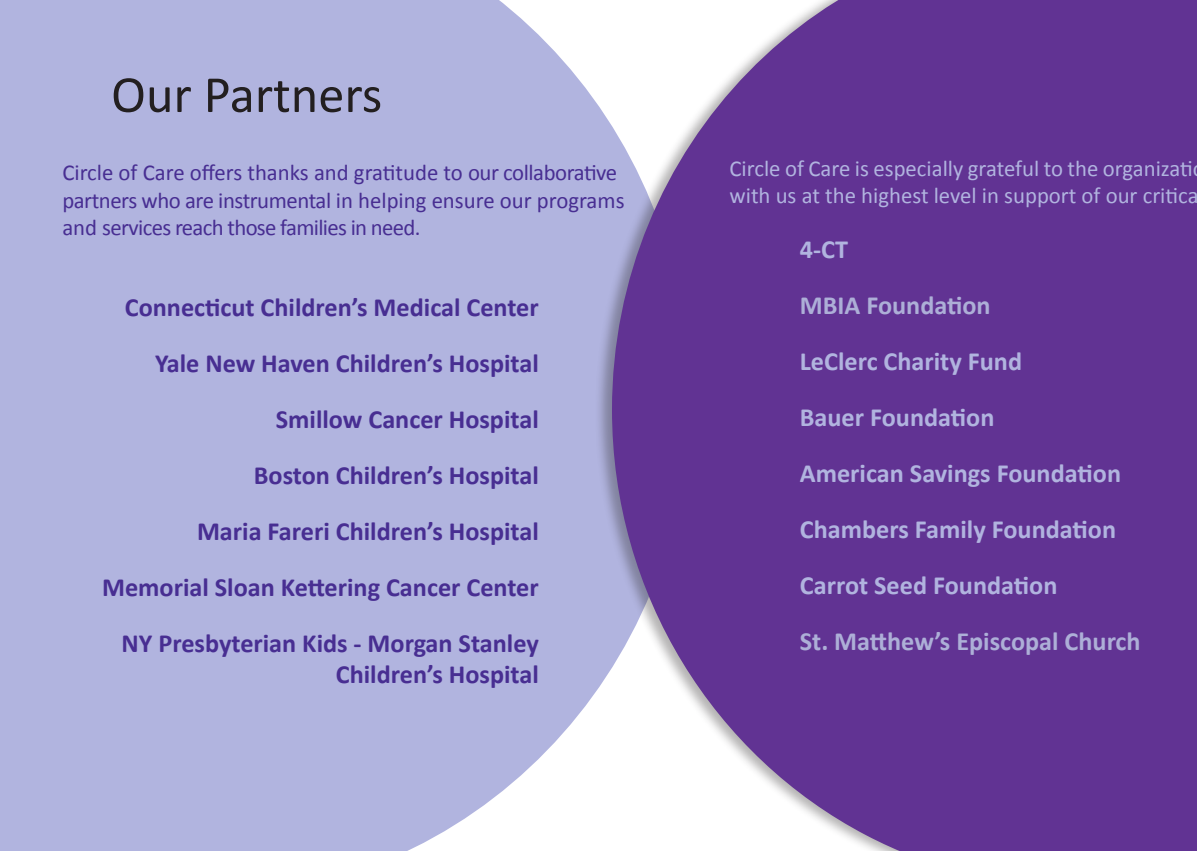
<style>
.page{position:relative;width:1197px;height:851px;background:#fff}
.page>*{position:absolute;margin:0;border:0;box-sizing:border-box;transform-origin:0 0}
.t1{font:52.5px "Calibri";color:#231f20}
.t2{font:700 26.25px/31.5px "Calibri";color:#482e92;text-align:right}
.t3{font:700 26.25px "Calibri";color:#b1b4df}
.t4{font:700 26.25px "Calibri";color:#adafd7}
.t5{font:22.75px/27.3px "Calibri";letter-spacing:-.02em;color:#482e92}
.t6{font:22.75px/27.3px "Calibri";color:#b1b4df}
</style>
<div class="page">
<div style="left:0;top:0;width:595px;height:850px;background:#b1b4df"></div>
<div style="left:595px;top:0;width:602px;height:850px;background:#231f20;opacity:.34"></div>
<svg style="left:612px;top:0;width:585px;height:850px;background:#724a9e"></svg>
<p class="t1" style="left:111px;top:58px;width:273px">Our Partners</p>
<p class="t5" style="left:62px;top:158px;width:564px">Circle of Care offers thanks and gratitude to our collaborative partners who are instrumental in helping ensure our programs and services reach those families in need.</p>
<p class="t2" style="left:125px;top:290px;width:415px">Connecticut Children’s Medical Center</p>
<p class="t2" style="left:155px;top:346px;width:385px">Yale New Haven Children’s Hospital</p>
<p class="t2" style="left:276px;top:402px;width:265px">Smillow Cancer Hospital</p>
<p class="t2" style="left:254px;top:458px;width:286px">Boston Children’s Hospital</p>
<p class="t2" style="left:197px;top:514px;width:343px">Maria Fareri Children’s Hospital</p>
<p class="t2" style="left:102px;top:570px;width:438px">Memorial Sloan Kettering Cancer Center</p>
<p class="t2" style="left:122px;top:626px;width:419px">NY Presbyterian Kids - Morgan Stanley<br>Children’s Hospital</p>
<p class="t6" style="left:730px;top:154px;width:471px">Circle of Care is especially grateful to the organizati with us at the highest level in support of our critica</p>
<p class="t3" style="left:800px;top:231px;width:50px">4-CT</p>
<p class="t4" style="left:800px;top:287px;width:192px">MBIA Foundation</p>
<p class="t3" style="left:800px;top:343px;width:224px">LeClerc Charity Fund</p>
<p class="t3" style="left:800px;top:399px;width:196px">Bauer Foundation</p>
<p class="t3" style="left:800px;top:455px;width:323px">American Savings Foundation</p>
<p class="t3" style="left:800px;top:511px;width:318px">Chambers Family Foundation</p>
<p class="t3" style="left:800px;top:567px;width:259px">Carrot Seed Foundation</p>
<p class="t4" style="left:800px;top:623px;width:342px">St. Matthew’s Episcopal Church</p>
</div>
